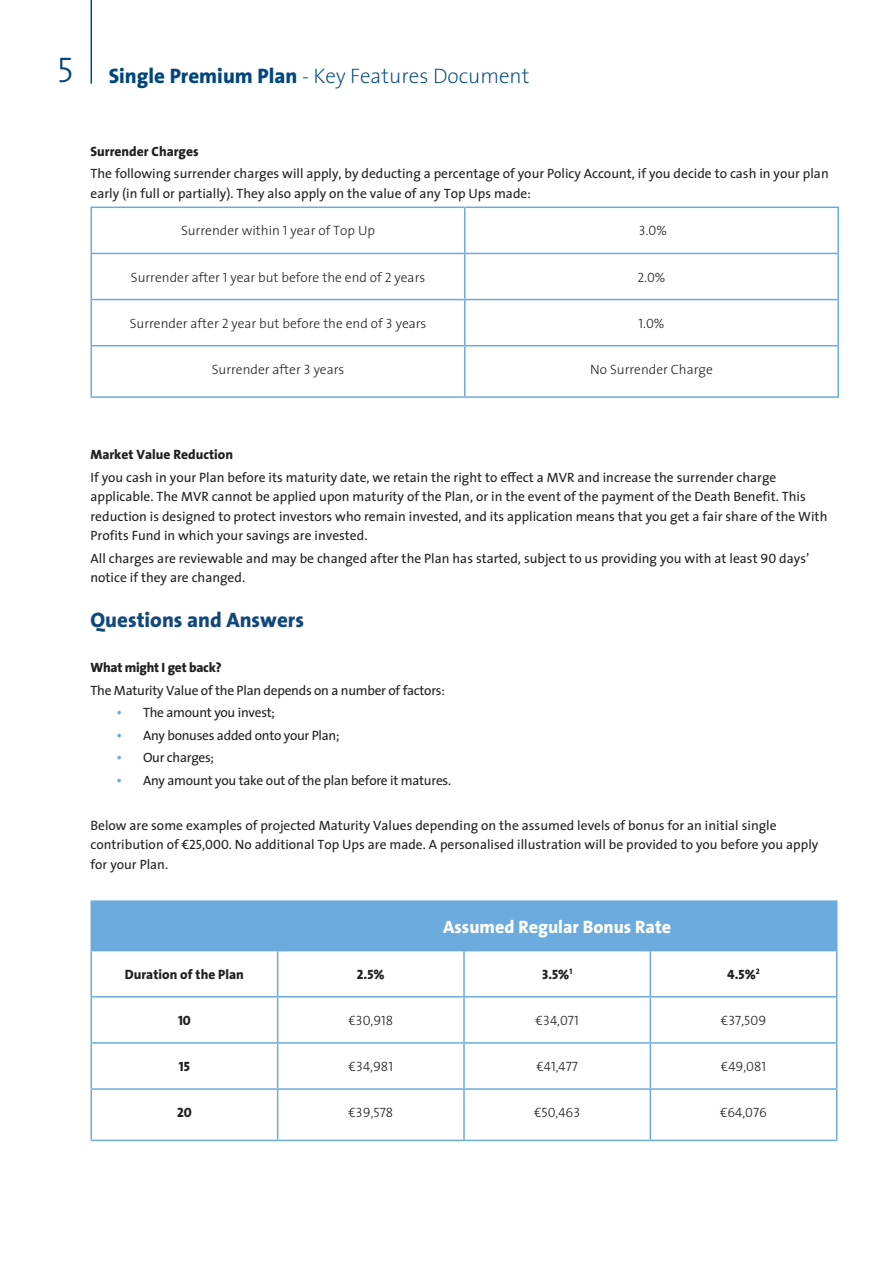
<style>
.page{position:relative;width:893px;height:1263px;background:#fff}
.page>*{position:absolute;margin:0;border:0;box-sizing:border-box;transform-origin:0 0}
.t1{font:200 21px "The Sans";color:#00467d}
.t2{font:800 21px "The Sans";color:#11477b}
.t3{font:800 18px "The Sans";color:#fff}
.t4{font:13.5px/19.5px "The Sans";color:#221f1f}
.t5{font:300 13.5px "The Sans";color:#221f1f}
.t6{font:13.5px "The Sans";letter-spacing:-.02em;color:#221f1f}
.t7{font:800 13.5px "The Sans";color:#221f1f}
.t8{font:800 13.5px "The Sans";letter-spacing:-.02em;color:#221f1f}
.s1{font-weight:300;font-size:35.85px}
.s2{font-weight:800}
.s3{font-size:15px;color:#6cabdd}
</style>
<div class="page">
<hr style="left:91px;top:0;width:1px;height:84px;background:#00467d">
<hr style="left:91px;top:207px;width:374px;height:1px;background:#6daadc">
<hr style="left:91px;top:208px;width:1px;height:45px;background:#6daadc">
<hr style="left:465px;top:207px;width:374px;height:1px;background:#6daadc">
<hr style="left:464px;top:208px;width:1px;height:45px;background:#6daadc">
<hr style="left:837px;top:208px;width:2px;height:45px;background:#6daadc">
<hr style="left:91px;top:253px;width:374px;height:1px;background:#6daadc">
<hr style="left:91px;top:254px;width:1px;height:45px;background:#6daadc">
<hr style="left:465px;top:253px;width:374px;height:1px;background:#6daadc">
<hr style="left:464px;top:254px;width:1px;height:45px;background:#6daadc">
<hr style="left:837px;top:254px;width:2px;height:45px;background:#6daadc">
<hr style="left:91px;top:299px;width:374px;height:1px;background:#6daadc">
<hr style="left:91px;top:300px;width:1px;height:45px;background:#6daadc">
<hr style="left:465px;top:299px;width:374px;height:1px;background:#6daadc">
<hr style="left:464px;top:300px;width:1px;height:45px;background:#6daadc">
<hr style="left:837px;top:300px;width:2px;height:45px;background:#6daadc">
<hr style="left:91px;top:345px;width:374px;height:1px;background:#6daadc">
<hr style="left:91px;top:346px;width:1px;height:50px;background:#6daadc">
<hr style="left:465px;top:345px;width:374px;height:1px;background:#6daadc">
<hr style="left:464px;top:346px;width:1px;height:50px;background:#6daadc">
<hr style="left:837px;top:346px;width:2px;height:50px;background:#6daadc">
<hr style="left:91px;top:396px;width:374px;height:2px;background:#6daadc">
<hr style="left:465px;top:396px;width:374px;height:2px;background:#6daadc">
<div style="left:92px;top:902px;width:744px;height:48px;background:#6cabdd"></div>
<hr style="left:91px;top:900px;width:187px;height:2px;background:#6daadc">
<hr style="left:91px;top:902px;width:1px;height:48px;background:#6daadc">
<hr style="left:278px;top:900px;width:186px;height:2px;background:#6daadc">
<hr style="left:277px;top:902px;width:1px;height:48px;background:#6daadc">
<hr style="left:464px;top:900px;width:186px;height:2px;background:#6daadc">
<hr style="left:650px;top:900px;width:187px;height:2px;background:#6daadc">
<hr style="left:836px;top:902px;width:1px;height:48px;background:#6daadc">
<hr style="left:91px;top:950px;width:187px;height:1px;background:#6daadc">
<hr style="left:91px;top:951px;width:1px;height:45px;background:#6daadc">
<hr style="left:278px;top:950px;width:186px;height:1px;background:#6daadc">
<hr style="left:277px;top:951px;width:1px;height:45px;background:#6daadc">
<hr style="left:464px;top:950px;width:186px;height:1px;background:#6daadc">
<hr style="left:463px;top:951px;width:2px;height:45px;background:#6daadc">
<hr style="left:650px;top:950px;width:187px;height:1px;background:#6daadc">
<hr style="left:650px;top:951px;width:1px;height:45px;background:#6daadc">
<hr style="left:836px;top:951px;width:1px;height:45px;background:#6daadc">
<hr style="left:91px;top:996px;width:187px;height:1px;background:#6daadc">
<hr style="left:91px;top:997px;width:1px;height:45px;background:#6daadc">
<hr style="left:278px;top:996px;width:186px;height:1px;background:#6daadc">
<hr style="left:277px;top:997px;width:1px;height:45px;background:#6daadc">
<hr style="left:464px;top:996px;width:186px;height:1px;background:#6daadc">
<hr style="left:463px;top:997px;width:2px;height:45px;background:#6daadc">
<hr style="left:650px;top:996px;width:187px;height:1px;background:#6daadc">
<hr style="left:650px;top:997px;width:1px;height:45px;background:#6daadc">
<hr style="left:836px;top:997px;width:1px;height:45px;background:#6daadc">
<hr style="left:91px;top:1042px;width:187px;height:2px;background:#6daadc">
<hr style="left:91px;top:1044px;width:1px;height:44px;background:#6daadc">
<hr style="left:278px;top:1042px;width:186px;height:2px;background:#6daadc">
<hr style="left:277px;top:1044px;width:1px;height:44px;background:#6daadc">
<hr style="left:464px;top:1042px;width:186px;height:2px;background:#6daadc">
<hr style="left:463px;top:1044px;width:2px;height:44px;background:#6daadc">
<hr style="left:650px;top:1042px;width:187px;height:2px;background:#6daadc">
<hr style="left:650px;top:1044px;width:1px;height:44px;background:#6daadc">
<hr style="left:836px;top:1044px;width:1px;height:44px;background:#6daadc">
<hr style="left:91px;top:1088px;width:187px;height:2px;background:#6daadc">
<hr style="left:91px;top:1090px;width:1px;height:50px;background:#6daadc">
<hr style="left:278px;top:1088px;width:186px;height:2px;background:#6daadc">
<hr style="left:277px;top:1090px;width:1px;height:50px;background:#6daadc">
<hr style="left:464px;top:1088px;width:186px;height:2px;background:#6daadc">
<hr style="left:463px;top:1090px;width:2px;height:50px;background:#6daadc">
<hr style="left:650px;top:1088px;width:187px;height:2px;background:#6daadc">
<hr style="left:650px;top:1090px;width:1px;height:50px;background:#6daadc">
<hr style="left:836px;top:1090px;width:1px;height:50px;background:#6daadc">
<hr style="left:91px;top:1140px;width:187px;height:1px;background:#6daadc">
<hr style="left:278px;top:1140px;width:186px;height:1px;background:#6daadc">
<hr style="left:464px;top:1140px;width:186px;height:1px;background:#6daadc">
<hr style="left:650px;top:1140px;width:187px;height:1px;background:#6daadc">
<h1 class="t1" style="left:57px;top:69px;width:474px"><span class="s1">5</span> <span class="s2">Single Premium Plan</span> - Key Features Document</h1>
<p class="t7" style="left:91px;top:145px;width:110px">Surrender Charges</p>
<p class="t4" style="left:91px;top:165px;width:740px">The following surrender charges will apply, by deducting a percentage of your Policy Account, if you decide to cash in your plan early (in full or partially). They also apply on the value of any Top Ups made:</p>
<p class="t5" style="left:181px;top:225px;width:196px">Surrender within 1 year of Top Up</p>
<p class="t5" style="left:639px;top:225px;width:30px">3.0%</p>
<p class="t5" style="left:131px;top:272px;width:296px">Surrender after 1 year but before the end of 2 years</p>
<p class="t5" style="left:637px;top:272px;width:30px">2.0%</p>
<p class="t5" style="left:130px;top:318px;width:298px">Surrender after 2 year but before the end of 3 years</p>
<p class="t5" style="left:638px;top:318px;width:27px">1.0%</p>
<p class="t5" style="left:212px;top:364px;width:134px">Surrender after 3 years</p>
<p class="t5" style="left:590px;top:364px;width:124px">No Surrender Charge</p>
<p class="t7" style="left:91px;top:449px;width:144px">Market Value Reduction</p>
<p class="t4" style="left:91px;top:467px;width:738px">If you cash in your Plan before its maturity date, we retain the right to effect a MVR and increase the surrender charge applicable. The MVR cannot be applied upon maturity of the Plan, or in the event of the payment of the Death Benefit. This reduction is designed to protect investors who remain invested, and its application means that you get a fair share of the With Profits Fund in which your savings are invested.</p>
<p class="t4" style="left:91px;top:550px;width:720px">All charges are reviewable and may be changed after the Plan has started, subject to us providing you with at least 90 days’ notice if they are changed.</p>
<h1 class="t2" style="left:91px;top:611px;width:215px">Questions and Answers</h1>
<p class="t8" style="left:91px;top:662px;width:133px">What might I get back?</p>
<p class="t6" style="left:91px;top:684px;width:356px">The Maturity Value of the Plan depends on a number of factors:</p>
<p class="t6" style="left:116px;top:707px;width:161px"><span class="s3">•</span> The amount you invest;</p>
<p class="t6" style="left:116px;top:729px;width:225px"><span class="s3">•</span> Any bonuses added onto your Plan;</p>
<p class="t6" style="left:116px;top:752px;width:100px"><span class="s3">•</span> Our charges;</p>
<p class="t6" style="left:116px;top:774px;width:337px"><span class="s3">•</span> Any amount you take out of the plan before it matures.</p>
<p class="t4" style="left:91px;top:817px;width:729px">Below are some examples of projected Maturity Values depending on the assumed levels of bonus for an initial single contribution of €25,000. No additional Top Ups are made. A personalised illustration will be provided to you before you apply for your Plan.</p>
<h2 class="t3" style="left:443px;top:919px;width:229px">Assumed Regular Bonus Rate</h2>
<p class="t7" style="left:125px;top:968px;width:121px">Duration of the Plan</p>
<p class="t7" style="left:357px;top:968px;width:29px">2.5%</p>
<p class="t7" style="left:542px;top:968px;width:32px">3.5%<sup>1</sup></p>
<p class="t7" style="left:727px;top:968px;width:34px">4.5%<sup>2</sup></p>
<p class="t7" style="left:178px;top:1014px;width:14px">10</p>
<p class="t5" style="left:348px;top:1015px;width:47px">€30,918</p>
<p class="t5" style="left:536px;top:1015px;width:45px">€34,071</p>
<p class="t5" style="left:721px;top:1015px;width:47px">€37,509</p>
<p class="t7" style="left:179px;top:1061px;width:13px">15</p>
<p class="t5" style="left:349px;top:1061px;width:46px">€34,981</p>
<p class="t5" style="left:536px;top:1061px;width:43px">€41,477</p>
<p class="t5" style="left:721px;top:1061px;width:47px">€49,081</p>
<p class="t7" style="left:177px;top:1107px;width:16px">20</p>
<p class="t5" style="left:348px;top:1107px;width:46px">€39,578</p>
<p class="t5" style="left:534px;top:1107px;width:48px">€50,463</p>
<p class="t5" style="left:720px;top:1107px;width:48px">€64,076</p>
</div>
